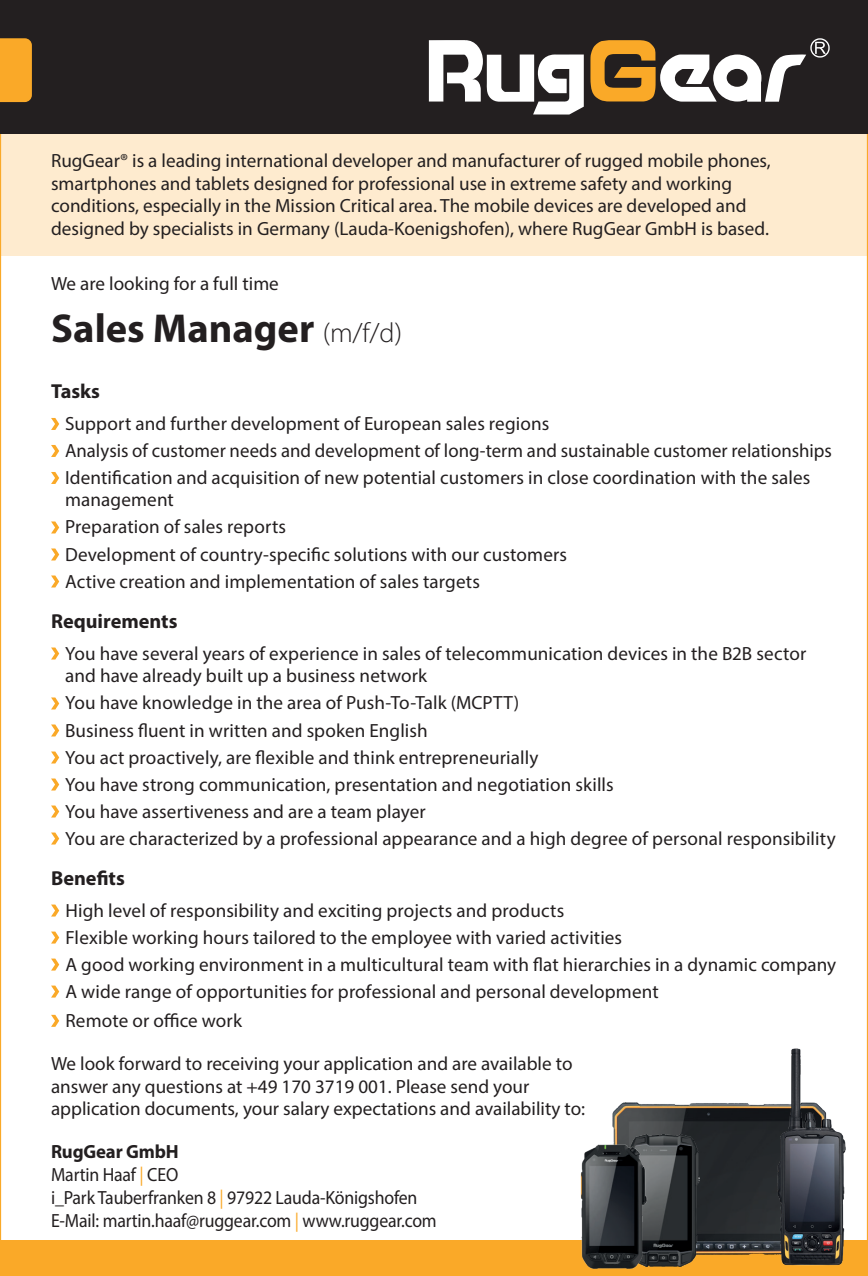
<style>
.page{position:relative;width:868px;height:1276px;background:#fff}
.page>*{position:absolute;margin:0;border:0;box-sizing:border-box;transform-origin:0 0}
.t1{font:700 40.5px "Myriad Pro";color:#231f20}
.t2{font:700 20.25px "Myriad Pro";color:#231f20}
.t3{font:19.12px/27px "Myriad Pro";letter-spacing:.005em;color:#231f20}
.t4{font:19.12px/22.9px "Myriad Pro";letter-spacing:.005em;color:#231f20;scale:.93 1}
.s1{font-weight:300;font-size:27.68px}
.s2{font-weight:700}
.s3{color:#faa928}
</style>
<div class="page">
<div style="left:0;top:134px;width:867px;height:121px;background:#feebcf"></div>
<div style="left:0;top:1241px;width:867px;height:35px;background:#faa928"></div>
<div style="left:0;top:0;width:867px;height:134px;background:#231f20"></div>
<div style="left:0;top:38px;width:32px;height:64px;background:#faa928"></div>
<svg style="left:429px;top:40px;width:154px;height:75px"></svg>
<svg style="left:590px;top:38px;width:239px;height:64px"></svg>
<img style="left:612px;top:1102px;width:144px;height:165px">
<img style="left:628px;top:1134px;width:71px;height:132px">
<img style="left:559px;top:1136px;width:99px;height:133px">
<img style="left:756px;top:1048px;width:103px;height:218px">
<svg style="left:51px;top:418px;width:8px;height:12px"></svg>
<svg style="left:51px;top:445px;width:8px;height:12px"></svg>
<svg style="left:51px;top:472px;width:8px;height:12px"></svg>
<svg style="left:51px;top:521px;width:8px;height:12px"></svg>
<svg style="left:51px;top:548px;width:8px;height:12px"></svg>
<svg style="left:51px;top:575px;width:8px;height:12px"></svg>
<svg style="left:51px;top:647px;width:8px;height:12px"></svg>
<svg style="left:51px;top:697px;width:8px;height:12px"></svg>
<svg style="left:51px;top:724px;width:8px;height:12px"></svg>
<svg style="left:51px;top:751px;width:8px;height:12px"></svg>
<svg style="left:51px;top:778px;width:8px;height:12px"></svg>
<svg style="left:51px;top:805px;width:8px;height:12px"></svg>
<svg style="left:51px;top:832px;width:8px;height:12px"></svg>
<svg style="left:51px;top:904px;width:8px;height:12px"></svg>
<svg style="left:51px;top:931px;width:8px;height:12px"></svg>
<svg style="left:51px;top:958px;width:8px;height:12px"></svg>
<svg style="left:51px;top:985px;width:8px;height:12px"></svg>
<svg style="left:51px;top:1015px;width:8px;height:12px"></svg>
<p class="t3" style="left:51px;top:149px;width:721px;line-height:22.5px">RugGear® is a leading international developer and manufacturer of rugged mobile phones, smartphones and tablets designed for professional use in extreme safety and working conditions, especially in the Mission Critical area. The mobile devices are developed and designed by specialists in Germany (Lauda-Koenigshofen), where RugGear GmbH is based.</p>
<p class="t3" style="left:51px;top:270px;width:229px">We are looking for a full time</p>
<h1 class="t1" style="left:51px;top:302px;width:352px">Sales Manager <span class="s1">(m/f/d)</span></h1>
<p class="t2" style="left:51px;top:378px;width:51px">Tasks</p>
<p class="t3" style="left:65px;top:410px;width:768px">Support and further development of European sales regions<br>Analysis of customer needs and development of long-term and sustainable customer relationships<br>Identification and acquisition of new potential customers in close coordination with the sales</p>
<p class="t3" style="left:65px;top:486px;width:503px">management<br>Preparation of sales reports<br>Development of country-specific solutions with our customers Active creation and implementation of sales targets</p>
<p class="t2" style="left:51px;top:608px;width:128px">Requirements</p>
<p class="t3" style="left:65px;top:641px;width:742px;line-height:22.9px">You have several years of experience in sales of telecommunication devices in the B2B sector and have already built up a business network</p>
<p class="t3" style="left:65px;top:689px;width:772px">You have knowledge in the area of Push-To-Talk (MCPTT)<br>Business fluent in written and spoken English<br>You act proactively, are flexible and think entrepreneurially<br>You have strong communication, presentation and negotiation skills<br>You have assertiveness and are a team player<br>You are characterized by a professional appearance and a high degree of personal responsibility</p>
<p class="t2" style="left:51px;top:865px;width:75px">Benefits</p>
<p class="t3" style="left:65px;top:896px;width:772px">High level of responsibility and exciting projects and products<br>Flexible working hours tailored to the employee with varied activities<br>A good working environment in a multicultural team with flat hierarchies in a dynamic company A wide range of opportunities for professional and personal development</p>
<p class="t3" style="left:65px;top:1006px;width:178px">Remote or office work</p>
<p class="t3" style="left:51px;top:1052px;width:535px;line-height:22.5px">We look forward to receiving your application and are available to answer any questions at +49 170 3719 001. Please send your application documents, your salary expectations and availability to:</p>
<p class="t4" style="left:51px;top:1140px;width:416px"><span class="s2">RugGear GmbH<br></span>Martin Haaf <span class="s3">|</span> CEO<br>i_Park Tauberfranken 8 <span class="s3">|</span> 97922 Lauda-Königshofen E-Mail: martin.haaf@ruggear.com <span class="s3">|</span> www.ruggear.com</p>
</div>
